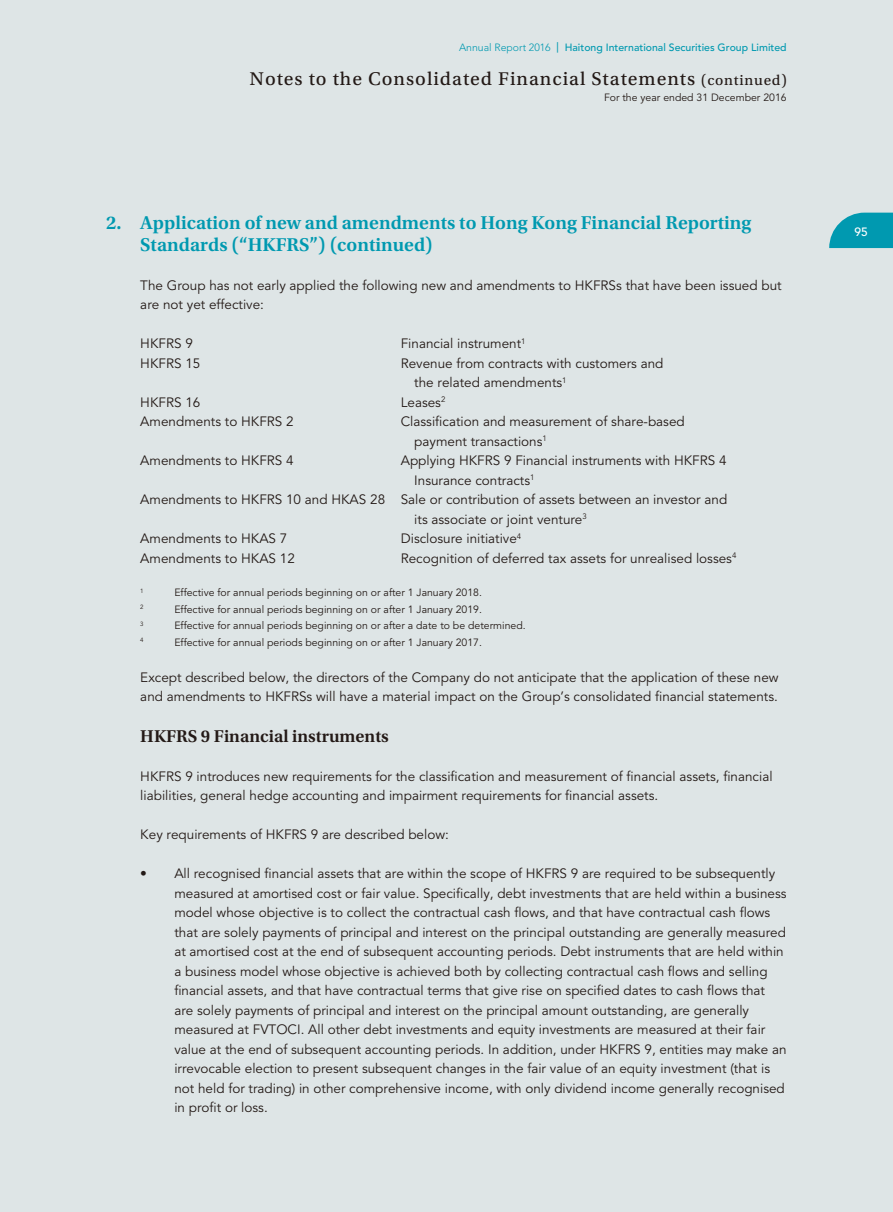
<style>
.page{position:relative;width:893px;height:1212px;background:#dee5e6}
.page>*{position:absolute;margin:0;border:0;box-sizing:border-box;transform-origin:0 0}
.t1{font:600 19.5px/21.8px "Utopia Std";color:#0099b0}
.t2{font:19.5px "Utopia Std Capt";letter-spacing:.05em;color:#231916}
.t3{font:600 18px "Utopia Std";color:#231916}
.t4{font:13.5px/19.5px "Avenir LT Std";color:#231916}
.t5{font:500 12px "Avenir LT Std";color:#fff}
.t6{font:10.5px "Avenir LT Std";color:#231916}
.t7{font:500 10.5px "Avenir LT Std";color:#0099b0}
.t8{font:6.15px "Avenir LT Std";color:#231916}
.s1{font-weight:300}
.s2{font-size:15px}
</style>
<div class="page">
<svg style="left:829px;top:213px;width:64px;height:35px;background:#1aa2b6"></svg>
<p class="t7" style="left:459px;top:42px;width:329px"><span class="s1">Annual Report 2016</span> | Haitong International Securities Group Limited</p>
<h1 class="t2" style="left:249px;top:71px;width:539px">Notes to the Consolidated Financial Statements <span class="s2">(continued)</span></h1>
<p class="t6" style="left:604px;top:93px;width:184px">For the year ended 31 December 2016</p>
<h1 class="t1" style="left:140px;top:213px;width:613px;text-indent:-34px">2. Application of new and amendments to Hong Kong Financial Reporting<br>Standards (“HKFRS”) (continued)</h1>
<p class="t4" style="left:140px;top:276px;width:643px">The Group has not early applied the following new and amendments to HKFRSs that have been issued but are not yet effective:</p>
<p class="t4" style="left:140px;top:334px;width:54px">HKFRS 9</p>
<p class="t4" style="left:401px;top:334px;width:126px">Financial instrument<sup>1</sup></p>
<p class="t4" style="left:140px;top:354px;width:62px">HKFRS 15</p>
<p class="t4" style="left:414px;top:354px;width:251px;text-indent:-13px">Revenue from contracts with customers and the related amendments<sup>1</sup></p>
<p class="t4" style="left:140px;top:393px;width:62px">HKFRS 16</p>
<p class="t4" style="left:401px;top:393px;width:46px">Leases<sup>2</sup></p>
<p class="t4" style="left:140px;top:412px;width:155px">Amendments to HKFRS 2</p>
<p class="t4" style="left:414px;top:412px;width:272px;text-indent:-13px">Classification and measurement of share-based payment transactions<sup>1</sup></p>
<p class="t4" style="left:140px;top:451px;width:155px">Amendments to HKFRS 4</p>
<p class="t4" style="left:401px;top:451px;width:327px">Applying HKFRS 9 Financial instruments with HKFRS 4</p>
<p class="t4" style="left:414px;top:471px;width:122px">Insurance contracts<sup>1</sup></p>
<p class="t4" style="left:140px;top:490px;width:588px">Amendments to HKFRS 10 and HKAS 28 Sale or contribution of assets between an investor and</p>
<p class="t4" style="left:414px;top:510px;width:174px">its associate or joint venture<sup>3</sup></p>
<p class="t4" style="left:140px;top:529px;width:149px">Amendments to HKAS 7</p>
<p class="t4" style="left:401px;top:529px;width:122px">Disclosure initiative<sup>4</sup></p>
<p class="t4" style="left:140px;top:549px;width:156px">Amendments to HKAS 12</p>
<p class="t4" style="left:401px;top:549px;width:337px">Recognition of deferred tax assets for unrealised losses<sup>4</sup></p>
<p class="t8" style="left:140px;top:588px;width:5px">1</p>
<p class="t6" style="left:174px;top:588px;width:309px">Effective for annual periods beginning on or after 1 January 2018.</p>
<p class="t8" style="left:140px;top:604px;width:5px">2</p>
<p class="t6" style="left:174px;top:604px;width:309px">Effective for annual periods beginning on or after 1 January 2019.</p>
<p class="t8" style="left:140px;top:621px;width:5px">3</p>
<p class="t6" style="left:174px;top:621px;width:353px">Effective for annual periods beginning on or after a date to be determined.</p>
<p class="t8" style="left:140px;top:637px;width:5px">4</p>
<p class="t6" style="left:174px;top:637px;width:309px">Effective for annual periods beginning on or after 1 January 2017.</p>
<p class="t4" style="left:140px;top:668px;width:640px">Except described below, the directors of the Company do not anticipate that the application of these new and amendments to HKFRSs will have a material impact on the Group’s consolidated financial statements.</p>
<h2 class="t3" style="left:140px;top:729px;width:250px">HKFRS 9 Financial instruments</h2>
<p class="t4" style="left:140px;top:767px;width:634px">HKFRS 9 introduces new requirements for the classification and measurement of financial assets, financial liabilities, general hedge accounting and impairment requirements for financial assets.</p>
<p class="t4" style="left:140px;top:826px;width:310px">Key requirements of HKFRS 9 are described below:</p>
<p class="t4" style="left:174px;top:865px;width:614px;text-indent:-34px">• All recognised financial assets that are within the scope of HKFRS 9 are required to be subsequently measured at amortised cost or fair value. Specifically, debt investments that are held within a business model whose objective is to collect the contractual cash flows, and that have contractual cash flows that are solely payments of principal and interest on the principal outstanding are generally measured at amortised cost at the end of subsequent accounting periods. Debt instruments that are held within a business model whose objective is achieved both by collecting contractual cash flows and selling financial assets, and that have contractual terms that give rise on specified dates to cash flows that are solely payments of principal and interest on the principal amount outstanding, are generally measured at FVTOCI. All other debt investments and equity investments are measured at their fair value at the end of subsequent accounting periods. In addition, under HKFRS 9, entities may make an irrevocable election to present subsequent changes in the fair value of an equity investment (that is not held for trading) in other comprehensive income, with only dividend income generally recognised in profit or loss.</p>
<p class="t5" style="left:854px;top:226px;width:15px">95</p>
</div>
